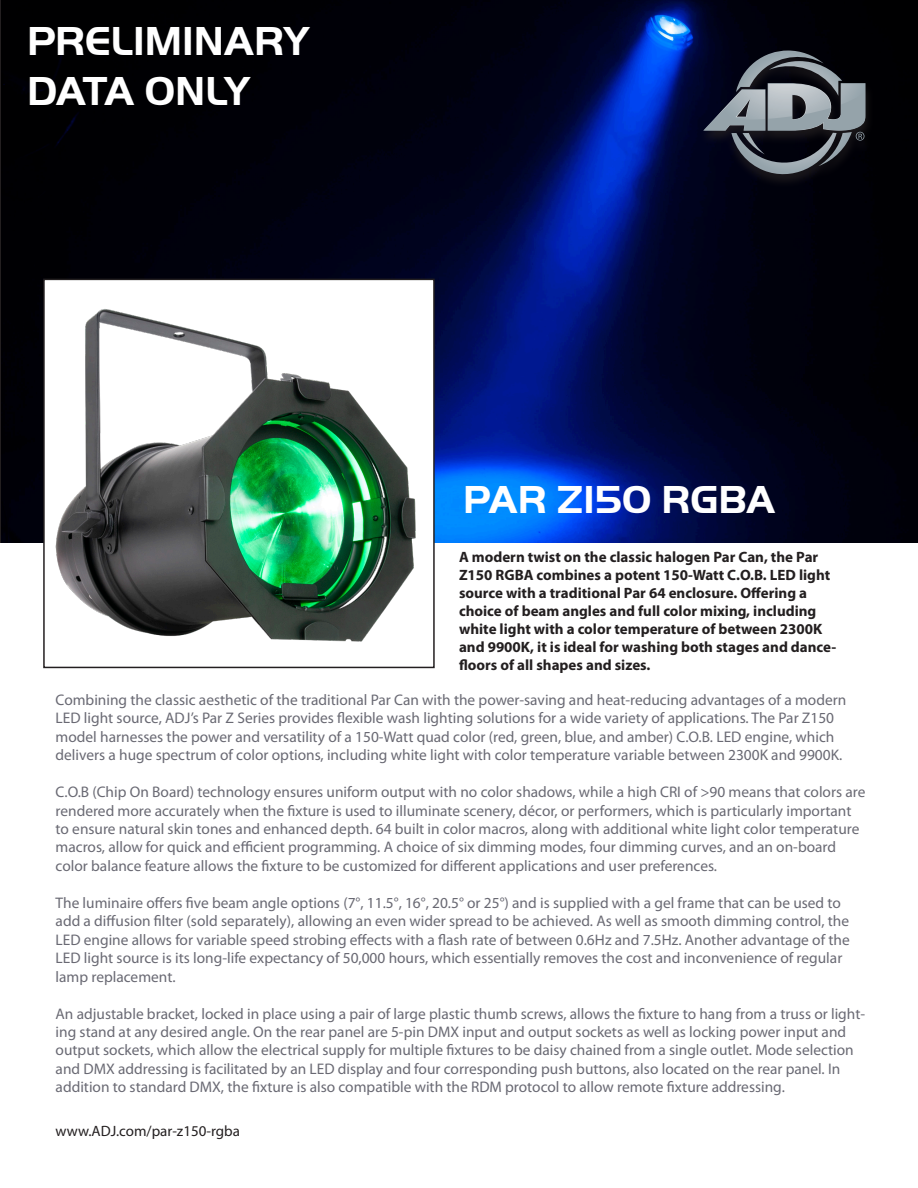
<style>
.page{position:relative;width:918px;height:1188px;background:#fff}
.page>*{position:absolute;margin:0;border:0;box-sizing:border-box;transform-origin:0 0}
.t1{font:700 42px "Handel Got D";letter-spacing:-.005em;color:#fff}
.t2{font:700 42px "Handel Got D";letter-spacing:-.055em;color:#fff}
.t3{font:700 40.5px "Handel Got D";color:#fff}
.t4{font:15.3px/18.5px "Myriad Pro";color:#696973}
.t5{font:700 15px/18px "Myriad Pro";color:#231f20}
.t6{font:15px "Myriad Pro";color:#231f20}
</style>
<div class="page">
<img style="left:2px;top:0;width:916px;height:542px">
<div style="left:697px;top:49px;width:177px;height:140px;background:#231f20;opacity:.75"></div>
<svg style="left:703px;top:51px;width:163px;height:130px;background:#41454f"></svg>
<div style="left:44px;top:279px;width:390px;height:388px;background:#fff"></div>
<img style="left:55px;top:309px;width:361px;height:333px">
<div style="left:43px;top:279px;width:392px;height:389px;border:2px solid #231f20"></div>
<p class="t1" style="left:27px;top:17px;width:285px">PRELIMINARY</p>
<p class="t2" style="left:27px;top:68px;width:226px">DATA ONLY</p>
<p class="t3" style="left:463px;top:476px;width:314px">PAR Z150 RGBA</p>
<p class="t5" style="left:459px;top:548px;width:379px">A modern twist on the classic halogen Par Can, the Par Z150 RGBA combines a potent 150-Watt C.O.B. LED light source with a traditional Par 64 enclosure. Offering a choice of beam angles and full color mixing, including white light with a color temperature of between 2300K and 9900K, it is ideal for washing both stages and dance&shy;floors of all shapes and sizes.</p>
<p class="t4" style="left:56px;top:690px;width:792px">Combining the classic aesthetic of the traditional Par Can with the power-saving and heat-reducing advantages of a modern LED light source, ADJ’s Par Z Series provides flexible wash lighting solutions for a wide variety of applications. The Par Z150 model harnesses the power and versatility of a 150-Watt quad color (red, green, blue, and amber) C.O.B. LED engine, which delivers a huge spectrum of color options, including white light with color temperature variable between 2300K and 9900K.</p>
<p class="t4" style="left:56px;top:783px;width:811px">C.O.B (Chip On Board) technology ensures uniform output with no color shadows, while a high CRI of &gt;90 means that colors are rendered more accurately when the fixture is used to illuminate scenery, décor, or performers, which is particularly important to ensure natural skin tones and enhanced depth. 64 built in color macros, along with additional white light color temperature macros, allow for quick and efficient programming. A choice of six dimming modes, four dimming curves, and an on-board color balance feature allows the fixture to be customized for different applications and user preferences.</p>
<p class="t4" style="left:56px;top:893px;width:796px">The luminaire offers five beam angle options (7°, 11.5°, 16°, 20.5° or 25°) and is supplied with a gel frame that can be used to add a diffusion filter (sold separately), allowing an even wider spread to be achieved. As well as smooth dimming control, the LED engine allows for variable speed strobing effects with a flash rate of between 0.6Hz and 7.5Hz. Another advantage of the LED light source is its long-life expectancy of 50,000 hours, which essentially removes the cost and inconvenience of regular lamp replacement.</p>
<p class="t4" style="left:56px;top:1004px;width:811px">An adjustable bracket, locked in place using a pair of large plastic thumb screws, allows the fixture to hang from a truss or light&shy;ing stand at any desired angle. On the rear panel are 5-pin DMX input and output sockets as well as locking power input and output sockets, which allow the electrical supply for multiple fixtures to be daisy chained from a single outlet. Mode selection and DMX addressing is facilitated by an LED display and four corresponding push buttons, also located on the rear panel. In addition to standard DMX, the fixture is also compatible with the RDM protocol to allow remote fixture addressing.</p>
<p class="t6" style="left:56px;top:1121px;width:186px">www.ADJ.com/par-z150-rgba</p>
</div>
